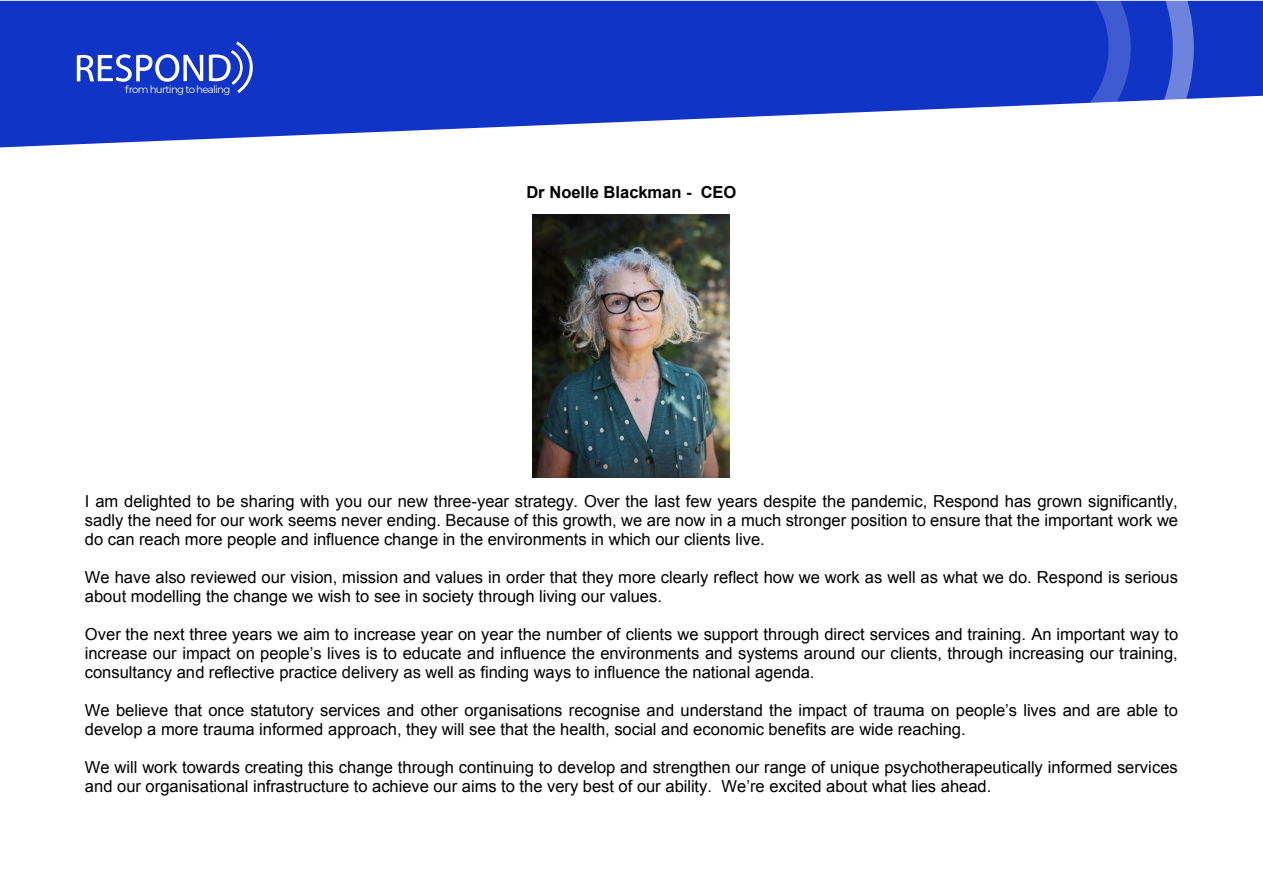
<style>
.page{position:relative;width:1263px;height:893px;background:#fff}
.page>*{position:absolute;margin:0;border:0;box-sizing:border-box;transform-origin:0 0}
.t1{font:16.5px/19px "Arial";color:#000}
.t2{font:700 16.5px "Arial";color:#000}
.t3{font:10.2px "Montserrat";letter-spacing:-.07em;color:#fff}
</style>
<div class="page">
<img style="left:532px;top:215px;width:198px;height:262px">
<svg style="left:0;top:1px;width:1263px;height:146px;fill:#0f34c6"></svg>
<svg style="left:1059px;top:0;width:135px;height:147px"></svg>
<svg style="left:209px;top:41px;width:44px;height:52px"></svg>
<svg style="left:77px;top:54px;width:126px;height:28px"></svg>
<p class="t3" style="left:125px;top:82px;width:107px">from hurting to healing</p>
<p class="t2" style="left:526px;top:181px;width:212px">Dr Noelle Blackman - CEO</p>
<p class="t1" style="left:85px;top:492px;width:1094px;text-align:justify">I am delighted to be sharing with you our new three-year strategy. Over the last few years despite the pandemic, Respond has grown significantly, sadly the need for our work seems never ending. Because of this growth, we are now in a much stronger position to ensure that the important work we do can reach more people and influence change in the environments in which our clients live.</p>
<p class="t1" style="left:85px;top:568px;width:1095px">We have also reviewed our vision, mission and values in order that they more clearly reflect how we work as well as what we do. Respond is serious about modelling the change we wish to see in society through living our values.</p>
<p class="t1" style="left:85px;top:625px;width:1095px;text-align:justify">Over the next three years we aim to increase year on year the number of clients we support through direct services and training. An important way to increase our impact on people’s lives is to educate and influence the environments and systems around our clients, through increasing our training, consultancy and reflective practice delivery as well as finding ways to influence the national agenda.</p>
<p class="t1" style="left:85px;top:701px;width:1095px">We believe that once statutory services and other organisations recognise and understand the impact of trauma on people’s lives and are able to develop a more trauma informed approach, they will see that the health, social and economic benefits are wide reaching.</p>
<p class="t1" style="left:85px;top:758px;width:1095px">We will work towards creating this change through continuing to develop and strengthen our range of unique psychotherapeutically informed services and our organisational infrastructure to achieve our aims to the very best of our ability. We’re excited about what lies ahead.</p>
</div>
